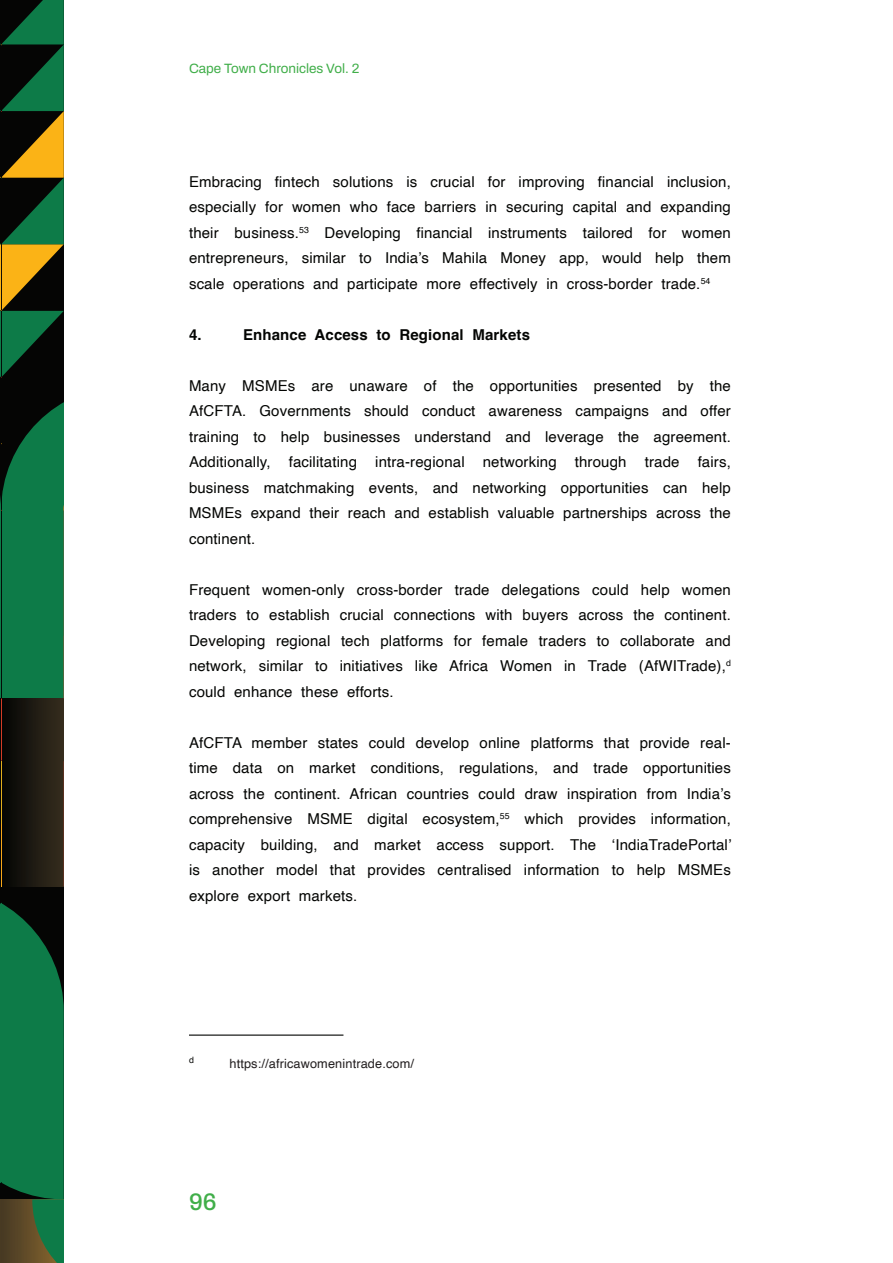
<style>
.page{position:relative;width:893px;height:1263px;background:#fff}
.page>*{position:absolute;margin:0;border:0;box-sizing:border-box;transform-origin:0 0}
.t1{font:600 24px "Archivo";color:#40ae49}
.body{font:15px/25.5px "Helvetica";letter-spacing:.01em;color:#040503;text-align:justify}
.body-2{font:700 15px "Helvetica";letter-spacing:.01em;color:#040503}
.t2{font:600 13.5px "Archivo";color:#40ae49}
.t3{font:12.75px "Helvetica";letter-spacing:.01em;color:#231f20}
.t4{font:8.7px "Helvetica";color:#040503}
</style>
<div class="page">
<svg style="left:0;top:0;width:64px;height:1263px;background:#1c512c"></svg>
<hr style="left:189px;top:1034px;width:154px;height:2px;background:#040503">
<p class="t2" style="left:189px;top:58px;width:172px">Cape Town Chronicles Vol. 2</p>
<p class="body" style="left:189px;top:169px;width:543px">Embracing fintech solutions is crucial for improving financial inclusion, especially for women who face barriers in securing capital and expanding their business.<sup>53</sup> Developing financial instruments tailored for women entrepreneurs, similar to India’s Mahila Money app, would help them scale operations and participate more effectively in cross-border trade.<sup>54</sup></p>
<p class="body-2" style="left:189px;top:325px;width:14px">4.</p>
<p class="body-2" style="left:243px;top:325px;width:288px">Enhance Access to Regional Markets</p>
<p class="body" style="left:189px;top:373px;width:543px">Many MSMEs are unaware of the opportunities presented by the AfCFTA. Governments should conduct awareness campaigns and offer training to help businesses understand and leverage the agreement.<br>Additionally, facilitating intra-regional networking through trade fairs, business matchmaking events, and networking opportunities can help MSMEs expand their reach and establish valuable partnerships across the continent.</p>
<p class="body" style="left:189px;top:577px;width:543px">Frequent women-only cross-border trade delegations could help women traders to establish crucial connections with buyers across the continent.<br>Developing regional tech platforms for female traders to collaborate and network, similar to initiatives like Africa Women in Trade (AfWITrade),<sup>d </sup>could enhance these efforts.</p>
<p class="body" style="left:189px;top:730px;width:544px">AfCFTA member states could develop online platforms that provide real&shy;time data on market conditions, regulations, and trade opportunities across the continent. African countries could draw inspiration from India’s comprehensive MSME digital ecosystem,<sup>55</sup> which provides information, capacity building, and market access support. The ‘IndiaTradePortal’ is another model that provides centralised information to help MSMEs explore export markets.</p>
<p class="t4" style="left:189px;top:1053px;width:6px">d</p>
<p class="t3" style="left:229px;top:1054px;width:186px">https://africawomenintrade.com/</p>
<h1 class="t1" style="left:189px;top:1183px;width:29px">96</h1>
</div>
